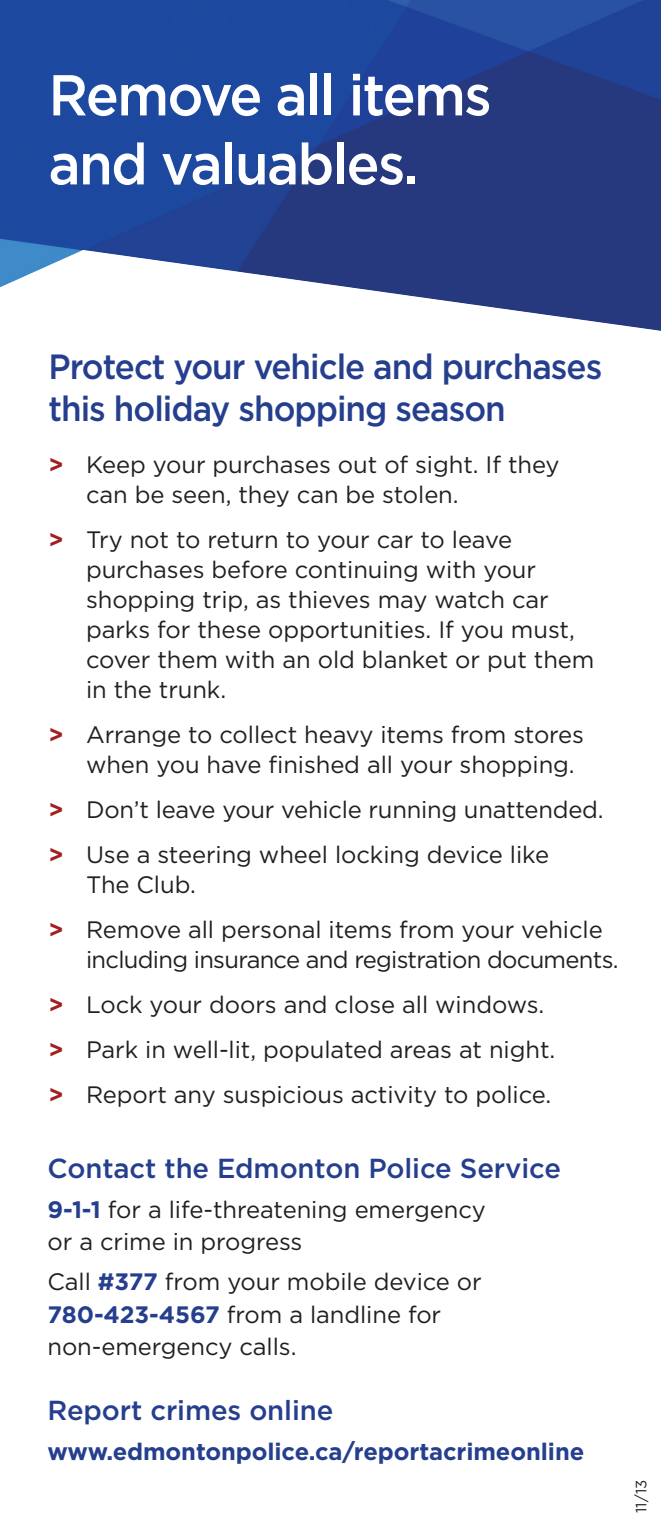
<style>
.page{position:relative;width:661px;height:1530px;background:#fff}
.page>*{position:absolute;margin:0;border:0;box-sizing:border-box;transform-origin:0 0}
.Body{font:500 57.5px/69px "Gotham";letter-spacing:-.03em;color:#fff;scale:.95 1}
.Body-2{font:500 35px/42px "Gotham";letter-spacing:-.03em;color:#253f8e;scale:.95 1}
.Body-3{font:500 27.5px "Gotham";letter-spacing:-.005em;color:#253f8e}
.Body-4{font:23.75px/30px "Gotham";letter-spacing:-.005em;color:#231f20}
.Body-5{font:23.75px/30px "Gotham";letter-spacing:-.03em;color:#231f20}
.Body-6{font:700 23.75px "Gotham";letter-spacing:-.005em;color:#253f8e}
.t1{font:15px "Gotham";color:#231f20}
.s1{font-weight:700;color:#a31e21}
.s2{font-weight:700;color:#253f8e}
</style>
<div class="page">
<img style="left:0;top:0;width:661px;height:331px">
<p class="Body" style="left:48px;top:59px;width:468px">Remove all items and valuables.</p>
<p class="Body-2" style="left:48px;top:344px;width:584px">Protect your vehicle and purchases this holiday shopping season</p>
<p class="Body-4" style="left:86px;top:449px;width:475px;text-indent:-38px"><span class="s1">&gt;</span> Keep your purchases out of sight. If they can be seen, they can be stolen.</p>
<p class="Body-4" style="left:86px;top:524px;width:510px;text-indent:-38px"><span class="s1">&gt;</span> Try not to return to your car to leave purchases before continuing with your shopping trip, as thieves may watch car parks for these opportunities. If you must, cover them with an old blanket or put them in the trunk.</p>
<p class="Body-4" style="left:86px;top:719px;width:499px;text-indent:-38px"><span class="s1">&gt;</span> Arrange to collect heavy items from stores when you have finished all your shopping.</p>
<p class="Body-4" style="left:48px;top:794px;width:556px"><span class="s1">&gt;</span> Don’t leave your vehicle running unattended.</p>
<p class="Body-4" style="left:86px;top:839px;width:464px;text-indent:-38px"><span class="s1">&gt;</span> Use a steering wheel locking device like<br>The Club.</p>
<p class="Body-5" style="left:86px;top:914px;width:534px;text-indent:-38px"><span class="s1">&gt;</span> Remove all personal items from your vehicle including insurance and registration documents.</p>
<p class="Body-4" style="left:48px;top:989px;width:497px"><span class="s1">&gt;</span> Lock your doors and close all windows.</p>
<p class="Body-4" style="left:48px;top:1034px;width:508px"><span class="s1">&gt;</span> Park in well-lit, populated areas at night.</p>
<p class="Body-4" style="left:48px;top:1079px;width:504px"><span class="s1">&gt;</span> Report any suspicious activity to police.</p>
<p class="Body-3" style="left:48px;top:1153px;width:515px">Contact the Edmonton Police Service</p>
<p class="Body-4" style="left:48px;top:1193px;width:439px;line-height:32.5px"><span class="s2">9-1-1</span> for a life-threatening emergency or a crime in progress</p>
<p class="Body-4" style="left:48px;top:1265px;width:436px;line-height:32.5px">Call <span class="s2">#377</span> from your mobile device or<br><span class="s2">780-423-4567</span> from a landline for non-emergency calls.</p>
<p class="Body-3" style="left:48px;top:1395px;width:287px">Report crimes online</p>
<p class="Body-6" style="left:48px;top:1438px;width:538px">www.edmontonpolice.ca/reportacrimeonline</p>
<p class="t1" style="left:632px;top:1513px;width:35px;rotate:-90deg">11/13</p>
</div>
